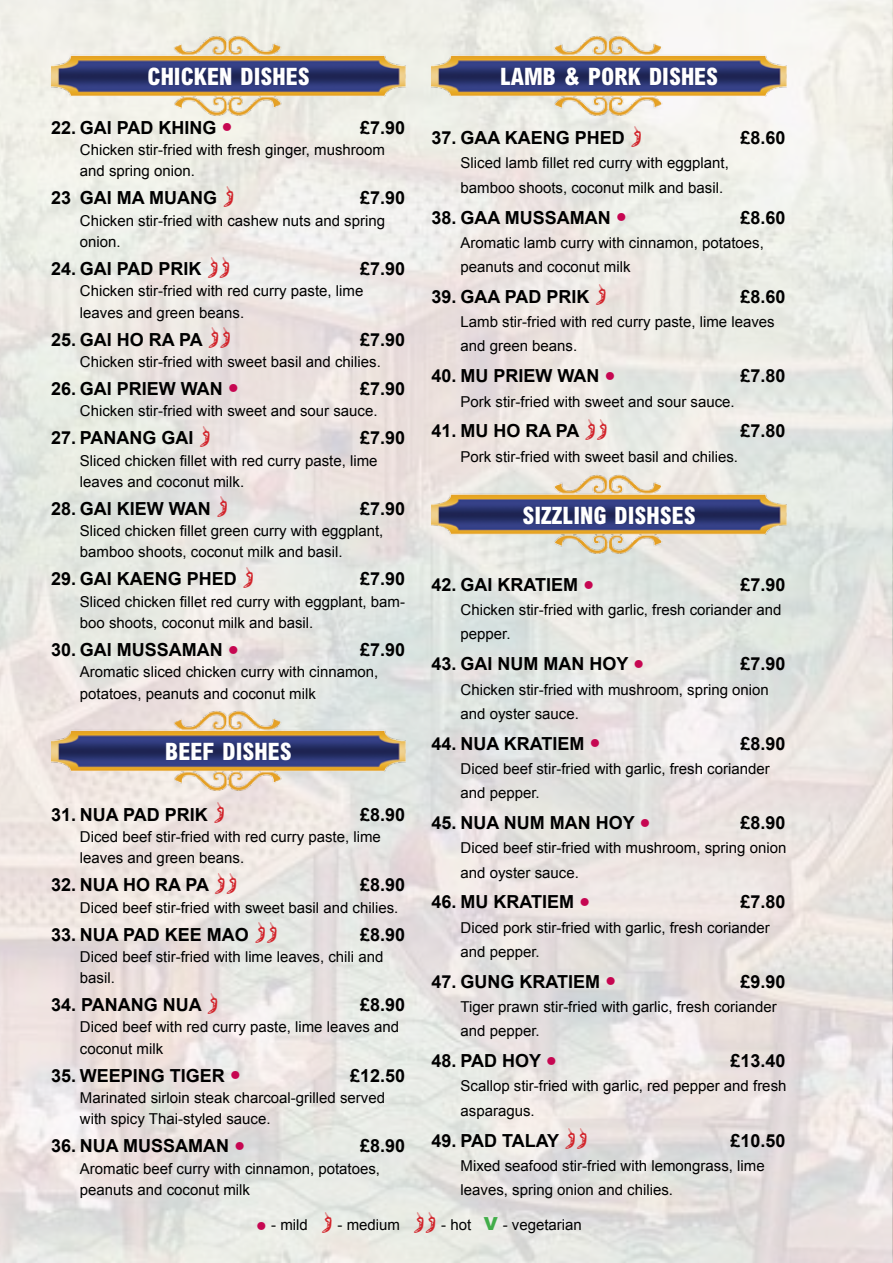
<style>
.page{position:relative;width:893px;height:1263px;background:#fff}
.page>*{position:absolute;margin:0;border:0;box-sizing:border-box;transform-origin:0 0}
.t1{font:800 condensed 24px "Arial";color:#fff}
.t2{font:700 18px "Arial";color:#000}
.t3{font:700 18px "Arial";letter-spacing:-.035em;color:#000}
.t4{font:15px/21.3px "Arial";color:#000}
.s1{font-family:"Helvetica Neue";font-weight:400;font-stretch:condensed;font-size:22.5px;color:#c60651}
.s2{font-family:"Helvetica Neue";font-stretch:condensed;font-size:22.5px;color:#c60651}
.s3{font-weight:900;font-size:18px;color:#41ad49}
</style>
<div class="page">
<img style="left:0;top:0;width:893px;height:1263px">
<img style="left:51px;top:34px;width:355px;height:83px">
<img style="left:51px;top:709px;width:355px;height:83px">
<img style="left:432px;top:34px;width:355px;height:83px">
<img style="left:432px;top:473px;width:355px;height:83px">
<svg style="left:322px;top:1212px;width:10px;height:20px"></svg>
<svg style="left:414px;top:1212px;width:21px;height:20px"></svg>
<svg style="left:224px;top:186px;width:9px;height:21px"></svg>
<svg style="left:208px;top:257px;width:21px;height:20px"></svg>
<svg style="left:209px;top:327px;width:21px;height:21px"></svg>
<svg style="left:200px;top:426px;width:10px;height:21px"></svg>
<svg style="left:218px;top:497px;width:9px;height:20px"></svg>
<svg style="left:244px;top:567px;width:9px;height:21px"></svg>
<svg style="left:215px;top:802px;width:9px;height:21px"></svg>
<svg style="left:215px;top:873px;width:21px;height:20px"></svg>
<svg style="left:256px;top:922px;width:21px;height:21px"></svg>
<svg style="left:208px;top:993px;width:9px;height:20px"></svg>
<svg style="left:632px;top:126px;width:9px;height:21px"></svg>
<svg style="left:596px;top:285px;width:10px;height:20px"></svg>
<svg style="left:586px;top:419px;width:21px;height:21px"></svg>
<svg style="left:566px;top:1128px;width:21px;height:21px"></svg>
<h1 class="t1" style="left:147px;top:62px;width:164px">CHICKEN DISHES</h1>
<p class="t2" style="left:51px;top:117px;width:183px">22. GAI PAD KHING <span class="s1">•</span></p>
<p class="t2" style="left:360px;top:117px;width:47px">£7.90</p>
<p class="t4" style="left:80px;top:139px;width:307px">Chicken stir-fried with fresh ginger, mushroom and spring onion.</p>
<p class="t2" style="left:51px;top:188px;width:168px">23 GAI MA MUANG</p>
<p class="t2" style="left:360px;top:188px;width:47px">£7.90</p>
<p class="t4" style="left:80px;top:210px;width:307px">Chicken stir-fried with cashew nuts and spring onion.</p>
<p class="t2" style="left:51px;top:259px;width:152px">24. GAI PAD PRIK</p>
<p class="t2" style="left:360px;top:259px;width:47px">£7.90</p>
<p class="t4" style="left:80px;top:280px;width:285px">Chicken stir-fried with red curry paste, lime leaves and green beans.</p>
<p class="t2" style="left:51px;top:329px;width:153px">25. GAI HO RA PA</p>
<p class="t2" style="left:360px;top:329px;width:47px">£7.90</p>
<p class="t4" style="left:80px;top:351px;width:302px">Chicken stir-fried with sweet basil and chilies.</p>
<p class="t2" style="left:51px;top:378px;width:190px">26. GAI PRIEW WAN <span class="s1">•</span></p>
<p class="t2" style="left:360px;top:378px;width:47px">£7.90</p>
<p class="t4" style="left:80px;top:400px;width:299px">Chicken stir-fried with sweet and sour sauce.</p>
<p class="t2" style="left:51px;top:428px;width:144px">27. PANANG GAI</p>
<p class="t2" style="left:360px;top:428px;width:47px">£7.90</p>
<p class="t4" style="left:80px;top:450px;width:299px">Sliced chicken fillet with red curry paste, lime leaves and coconut milk.</p>
<p class="t2" style="left:51px;top:498px;width:161px">28. GAI KIEW WAN</p>
<p class="t2" style="left:360px;top:498px;width:47px">£7.90</p>
<p class="t4" style="left:80px;top:520px;width:305px">Sliced chicken fillet green curry with eggplant, bamboo shoots, coconut milk and basil.</p>
<p class="t2" style="left:51px;top:569px;width:185px">29. GAI KAENG PHED</p>
<p class="t2" style="left:360px;top:569px;width:47px">£7.90</p>
<p class="t4" style="left:80px;top:591px;width:327px">Sliced chicken fillet red curry with eggplant, bam&shy;boo shoots, coconut milk and basil.</p>
<p class="t2" style="left:51px;top:640px;width:190px">30. GAI MUSSAMAN <span class="s1">•</span></p>
<p class="t2" style="left:360px;top:640px;width:47px">£7.90</p>
<p class="t4" style="left:80px;top:661px;width:300px">Aromatic sliced chicken curry with cinnamon, potatoes, peanuts and coconut milk</p>
<h1 class="t1" style="left:165px;top:737px;width:128px">BEEF DISHES</h1>
<p class="t2" style="left:51px;top:804px;width:158px">31. NUA PAD PRIK</p>
<p class="t2" style="left:360px;top:804px;width:47px">£8.90</p>
<p class="t4" style="left:80px;top:826px;width:302px">Diced beef stir-fried with red curry paste, lime leaves and green beans.</p>
<p class="t2" style="left:51px;top:875px;width:160px">32. NUA HO RA PA</p>
<p class="t2" style="left:360px;top:875px;width:47px">£8.90</p>
<p class="t4" style="left:80px;top:897px;width:320px">Diced beef stir-fried with sweet basil and chilies.</p>
<p class="t2" style="left:51px;top:924px;width:199px">33. NUA PAD KEE MAO</p>
<p class="t2" style="left:360px;top:924px;width:47px">£8.90</p>
<p class="t4" style="left:80px;top:946px;width:305px">Diced beef stir-fried with lime leaves, chili and basil.</p>
<p class="t2" style="left:51px;top:995px;width:152px">34. PANANG NUA</p>
<p class="t2" style="left:360px;top:995px;width:47px">£8.90</p>
<p class="t4" style="left:80px;top:1016px;width:321px">Diced beef with red curry paste, lime leaves and coconut milk</p>
<p class="t2" style="left:51px;top:1065px;width:192px">35. WEEPING TIGER <span class="s1">•</span></p>
<p class="t2" style="left:350px;top:1065px;width:57px">£12.50</p>
<p class="t4" style="left:80px;top:1087px;width:307px">Marinated sirloin steak charcoal-grilled served with spicy Thai-styled sauce.</p>
<p class="t2" style="left:51px;top:1136px;width:196px">36. NUA MUSSAMAN <span class="s1">•</span></p>
<p class="t2" style="left:360px;top:1136px;width:47px">£8.90</p>
<p class="t4" style="left:80px;top:1158px;width:302px">Aromatic beef curry with cinnamon, potatoes, peanuts and coconut milk</p>
<h1 class="t1" style="left:500px;top:62px;width:220px">LAMB &amp; PORK DISHES</h1>
<p class="t2" style="left:432px;top:128px;width:193px">37. GAA KAENG PHED</p>
<p class="t2" style="left:741px;top:128px;width:47px">£8.60</p>
<p class="t4" style="left:460px;top:151px;width:270px;line-height:24.2px">Sliced lamb fillet red curry with eggplant, bamboo shoots, coconut milk and basil.</p>
<p class="t2" style="left:432px;top:207px;width:197px">38. GAA MUSSAMAN <span class="s1">•</span></p>
<p class="t2" style="left:741px;top:207px;width:47px">£8.60</p>
<p class="t4" style="left:460px;top:230px;width:305px;line-height:24.2px">Aromatic lamb curry with cinnamon, potatoes, peanuts and coconut milk</p>
<p class="t2" style="left:432px;top:286px;width:159px">39. GAA PAD PRIK</p>
<p class="t2" style="left:741px;top:286px;width:47px">£8.60</p>
<p class="t4" style="left:460px;top:310px;width:316px;line-height:24.2px">Lamb stir-fried with red curry paste, lime leaves and green beans.</p>
<p class="t2" style="left:432px;top:366px;width:186px">40. MU PRIEW WAN <span class="s1">•</span></p>
<p class="t2" style="left:741px;top:366px;width:47px">£7.80</p>
<p class="t4" style="left:460px;top:391px;width:276px">Pork stir-fried with sweet and sour sauce.</p>
<p class="t2" style="left:432px;top:421px;width:149px">41. MU HO RA PA</p>
<p class="t2" style="left:741px;top:421px;width:47px">£7.80</p>
<p class="t4" style="left:460px;top:446px;width:279px">Pork stir-fried with sweet basil and chilies.</p>
<h1 class="t1" style="left:522px;top:501px;width:175px">SIZZLING DISHSES</h1>
<p class="t2" style="left:432px;top:575px;width:164px">42. GAI KRATIEM <span class="s1">•</span></p>
<p class="t2" style="left:741px;top:575px;width:47px">£7.90</p>
<p class="t4" style="left:460px;top:598px;width:322px;line-height:24.2px">Chicken stir-fried with garlic, fresh coriander and pepper.</p>
<p class="t2" style="left:432px;top:654px;width:214px">43. GAI NUM MAN HOY <span class="s1">•</span></p>
<p class="t2" style="left:741px;top:654px;width:47px">£7.90</p>
<p class="t4" style="left:460px;top:677px;width:310px;line-height:24.2px">Chicken stir-fried with mushroom, spring onion and oyster sauce.</p>
<p class="t2" style="left:432px;top:733px;width:171px">44. NUA KRATIEM <span class="s1">•</span></p>
<p class="t2" style="left:741px;top:733px;width:47px">£8.90</p>
<p class="t4" style="left:460px;top:757px;width:311px;line-height:24.2px">Diced beef stir-fried with garlic, fresh coriander and pepper.</p>
<p class="t2" style="left:432px;top:813px;width:221px">45. NUA NUM MAN HOY <span class="s1">•</span></p>
<p class="t2" style="left:741px;top:813px;width:47px">£8.90</p>
<p class="t4" style="left:460px;top:836px;width:327px;line-height:24.2px">Diced beef stir-fried with mushroom, spring onion and oyster sauce.</p>
<p class="t2" style="left:432px;top:892px;width:160px">46. MU KRATIEM <span class="s1">•</span></p>
<p class="t2" style="left:741px;top:892px;width:47px">£7.80</p>
<p class="t4" style="left:460px;top:915px;width:311px;line-height:24.2px">Diced pork stir-fried with garlic, fresh coriander and pepper.</p>
<p class="t2" style="left:432px;top:971px;width:186px">47. GUNG KRATIEM <span class="s1">•</span></p>
<p class="t2" style="left:741px;top:971px;width:47px">£9.90</p>
<p class="t4" style="left:460px;top:995px;width:318px;line-height:24.2px">Tiger prawn stir-fried with garlic, fresh coriander and pepper.</p>
<p class="t2" style="left:432px;top:1051px;width:127px">48. PAD HOY <span class="s1">•</span></p>
<p class="t2" style="left:731px;top:1051px;width:57px">£13.40</p>
<p class="t4" style="left:460px;top:1074px;width:327px;line-height:24.2px">Scallop stir-fried with garlic, red pepper and fresh asparagus.</p>
<p class="t3" style="left:432px;top:1130px;width:129px">49. PAD TALAY</p>
<p class="t2" style="left:731px;top:1130px;width:57px">£10.50</p>
<p class="t4" style="left:460px;top:1153px;width:306px;line-height:24.2px">Mixed seafood stir-fried with lemongrass, lime leaves, spring onion and chilies.</p>
<p class="t4" style="left:256px;top:1214px;width:54px"><span class="s2">•</span> - mild</p>
<p class="t4" style="left:338px;top:1214px;width:64px">- medium</p>
<p class="t4" style="left:441px;top:1214px;width:142px">- hot <span class="s3">V</span> - vegetarian</p>
</div>
